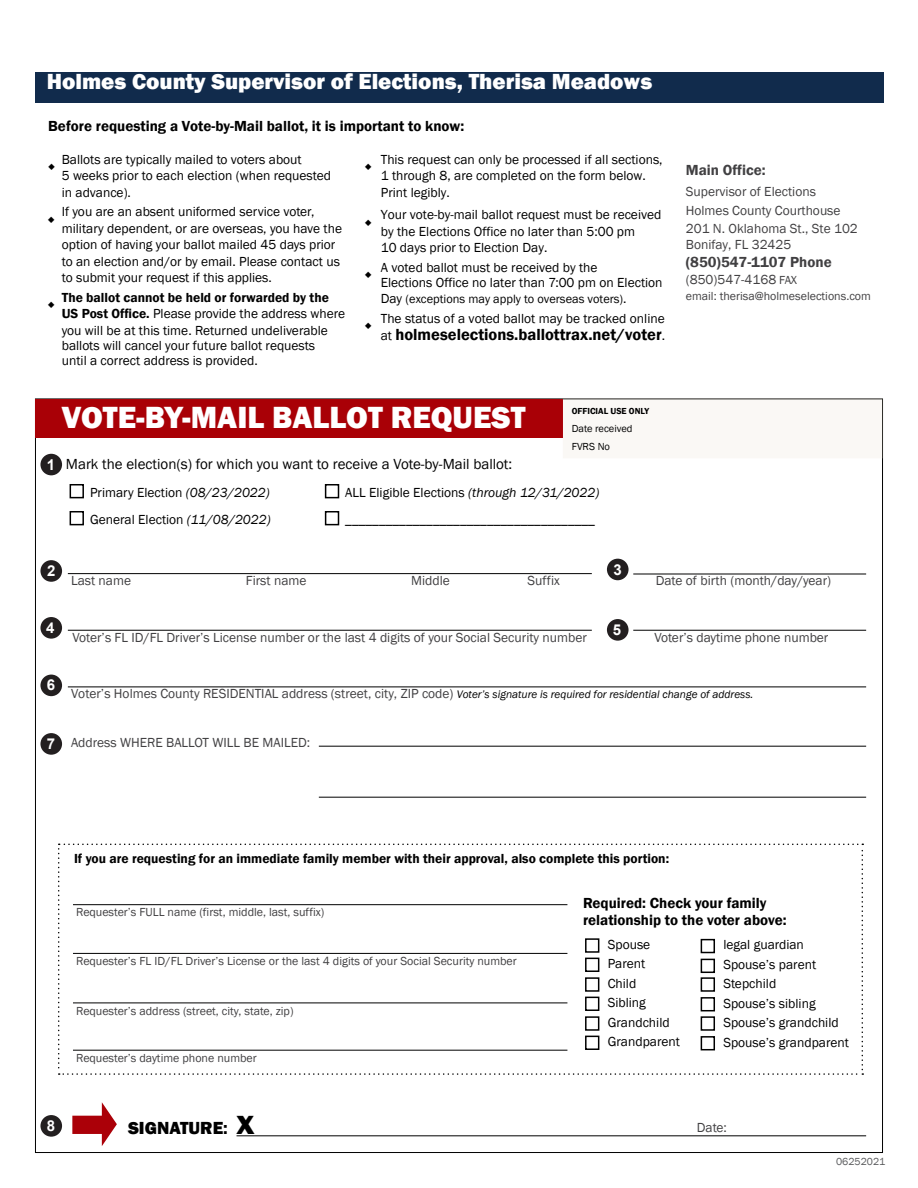
<style>
.page{position:relative;width:918px;height:1188px;background:#fff}
.page>*{position:absolute;margin:0;border:0;box-sizing:border-box;transform-origin:0 0}
.t1{font:800 31.5px "Franklin Gothic";color:#fff}
.t2{font:800 22.5px "Franklin Gothic";color:#fff}
.t3{font:800 18px "Franklin Gothic";color:#000}
.t4{font:600 16.5px "Franklin Gothic";color:#000}
.t5{font:600 15px/16.5px "Franklin Gothic";color:#000}
.t6{font:15px "Franklin Gothic";color:#000}
.t7{font:600 15px "Franklin Gothic";color:#414042}
.t8{font:700 15px "Arial";color:#fff}
.t9{font:13.5px/16.5px "Franklin Gothic";color:#000}
.t10{font:13.5px/18.5px "Franklin Gothic";color:#414042}
.t11{font:600 13.5px "Franklin Gothic";color:#000}
.t12{font:12.3px "Franklin Gothic";color:#000}
.t13{font:12px "Franklin Gothic";color:#414042}
.t14{font:10.5px/18px "Franklin Gothic";color:#000}
.t15{font:10.5px "Franklin Gothic";color:#58595b}
.t16{font:600 9px "Franklin Gothic";color:#000}
.s1{font-weight:600}
.s2{font-size:13.5px}
.s3{font-weight:400;font-size:13.5px}
.s4{font-family:"Arial";font-weight:700;color:#fff}
.s5{font-style:italic}
.s6{font-size:12px}
.s7{font-style:italic;font-size:11.25px;color:#000}
.s8{font-size:27px}
</style>
<div class="page">
<div style="left:35px;top:72px;width:848px;height:31px;background:#112b4c"></div>
<svg style="left:58px;top:844px;width:805px;height:231px"></svg>
<div style="left:35px;top:399px;width:528px;height:38px;background:#a90006"></div>
<hr style="left:68px;top:573px;width:524px;height:1px;background:#000">
<hr style="left:68px;top:630px;width:524px;height:1px;background:#000">
<hr style="left:68px;top:687px;width:798px;height:1px;background:#000">
<hr style="left:237px;top:1135px;width:629px;height:1px;background:#000">
<svg style="left:72px;top:1102px;width:45px;height:44px"></svg>
<div style="left:563px;top:399px;width:320px;height:59px;background:#faf8f5;border:1px solid #e6dfcd"></div>
<hr style="left:319px;top:746px;width:547px;height:1px;background:#000">
<div style="left:40px;top:560px;width:22px;height:22px;background:#231f20;border-radius:50%"></div>
<div style="left:40px;top:454px;width:22px;height:21px;background:#231f20;border-radius:50%"></div>
<div style="left:607px;top:559px;width:22px;height:21px;background:#231f20;border-radius:50%"></div>
<div style="left:40px;top:617px;width:22px;height:22px;background:#231f20;border-radius:50%"></div>
<div style="left:607px;top:619px;width:22px;height:22px;background:#231f20;border-radius:50%"></div>
<div style="left:40px;top:675px;width:22px;height:21px;background:#231f20;border-radius:50%"></div>
<svg style="left:324px;top:484px;width:276px;height:469px"></svg>
<hr style="left:73px;top:1003px;width:494px;height:1px;background:#000">
<hr style="left:73px;top:1050px;width:494px;height:1px;background:#000">
<div style="left:585px;top:958px;width:14px;height:14px;border:2px solid #000"></div>
<div style="left:701px;top:977px;width:14px;height:15px;border:2px solid #000"></div>
<hr style="left:633px;top:630px;width:233px;height:1px;background:#000">
<hr style="left:633px;top:574px;width:233px;height:1px;background:#000">
<div style="left:40px;top:733px;width:22px;height:22px;background:#231f20;border-radius:50%"></div>
<div style="left:40px;top:1115px;width:22px;height:22px;background:#231f20;border-radius:50%"></div>
<div style="left:70px;top:484px;width:14px;height:14px;border:2px solid #000"></div>
<div style="left:70px;top:511px;width:14px;height:14px;border:2px solid #000"></div>
<div style="left:585px;top:977px;width:14px;height:15px;border:2px solid #000"></div>
<div style="left:585px;top:997px;width:14px;height:14px;border:2px solid #000"></div>
<div style="left:701px;top:1016px;width:14px;height:15px;border:2px solid #000"></div>
<div style="left:701px;top:997px;width:14px;height:14px;border:2px solid #000"></div>
<div style="left:585px;top:1016px;width:14px;height:15px;border:2px solid #000"></div>
<div style="left:585px;top:1036px;width:14px;height:14px;border:2px solid #000"></div>
<div style="left:701px;top:939px;width:14px;height:14px;border:2px solid #000"></div>
<div style="left:701px;top:1036px;width:14px;height:14px;border:2px solid #000"></div>
<div style="left:701px;top:959px;width:14px;height:14px;border:2px solid #000"></div>
<hr style="left:73px;top:953px;width:494px;height:1px;background:#000">
<hr style="left:73px;top:904px;width:494px;height:1px;background:#000">
<div style="left:325px;top:511px;width:14px;height:14px;border:2px solid #000"></div>
<hr style="left:319px;top:797px;width:547px;height:1px;background:#000">
<h2 class="t2" style="left:47px;top:67px;width:607px">Holmes County Supervisor of Elections, Therisa Meadows</h2>
<p class="t5" style="left:48px;top:118px;width:418px">Before requesting a Vote-by-Mail ballot, it is important to know:</p>
<p class="t9" style="left:62px;top:151px;width:271px">Ballots are typically mailed to voters about<br>5 weeks prior to each election (when requested in advance).</p>
<p class="t9" style="left:62px;top:204px;width:282px">If you are an absent uniformed service voter, military dependent, or are overseas, you have the option of having your ballot mailed 45 days prior to an election and/or by email. Please contact us to submit your request if this applies.</p>
<p class="t9" style="left:62px;top:289px;width:285px"><span class="s1">The ballot cannot be held or forwarded by the<br>US Post Office.</span> Please provide the address where you will be at this time. Returned undeliverable</p>
<p class="t9" style="left:381px;top:151px;width:283px">This request can only be processed if all sections,<br>1 through 8, are completed on the form below.<br>Print legibly.</p>
<p class="t9" style="left:381px;top:207px;width:282px">Your vote-by-mail ballot request must be received by the Elections Office no later than 5:00 pm<br>10 days prior to Election Day.</p>
<p class="t9" style="left:381px;top:260px;width:283px;line-height:15.8px">A voted ballot must be received by the<br>Elections Office no later than 7:00 pm on Election</p>
<p class="t12" style="left:381px;top:292px;width:247px"><span class="s2">Day</span> (exceptions may apply to overseas voters)<span class="s2">.</span></p>
<p class="t9" style="left:381px;top:310px;width:286px">The status of a voted ballot may be tracked online</p>
<p class="t4" style="left:381px;top:324px;width:286px"><span class="s3">at</span> holmeselections.ballottrax.net/voter<span class="s3">.</span></p>
<p class="t9" style="left:62px;top:338px;width:255px;line-height:15px">ballots will cancel your future ballot requests until a correct address is provided.</p>
<h1 class="t1" style="left:62px;top:397px;width:465px">VOTE-BY-MAIL BALLOT REQUEST</h1>
<p class="t6" style="left:47px;top:454px;width:467px"><span class="s4">1</span> Mark the election(s) for which you want to receive a Vote-by-Mail ballot:</p>
<p class="t16" style="left:572px;top:405px;width:79px">OFFICIAL USE ONLY</p>
<p class="t14" style="left:572px;top:420px;width:62px">Date received<br>FVRS No</p>
<p class="t9" style="left:90px;top:479px;width:182px;line-height:27px">Primary Election <span class="s5">(08/23/2022)<br></span>General Election <span class="s5">(11/08/2022)</span></p>
<p class="t9" style="left:345px;top:484px;width:256px">ALL Eligible Elections <span class="s5">(through 12/31/2022)</span></p>
<p class="t9" style="left:345px;top:511px;width:251px">_____________________________________</p>
<p class="t7" style="left:686px;top:160px;width:81px">Main Office:</p>
<p class="t10" style="left:686px;top:183px;width:174px">Supervisor of Elections<br>Holmes County Courthouse<br>201 N. Oklahoma St., Ste 102</p>
<p class="t10" style="left:686px;top:236px;width:107px">Bonifay, FL 32425</p>
<p class="t7" style="left:686px;top:253px;width:147px">(850)547-1107 Phone</p>
<p class="t10" style="left:686px;top:270px;width:113px">(850)547-4168 <span class="s6">FAX</span></p>
<p class="t13" style="left:686px;top:288px;width:187px">email: therisa@holmeselections.com</p>
<p class="t8" style="left:47px;top:560px;width:10px">2</p>
<p class="t10" style="left:71px;top:572px;width:62px">Last name</p>
<p class="t10" style="left:246px;top:572px;width:62px">First name</p>
<p class="t10" style="left:411px;top:572px;width:40px">Middle</p>
<p class="t10" style="left:528px;top:572px;width:34px">Suffix</p>
<p class="t8" style="left:614px;top:559px;width:10px">3</p>
<p class="t10" style="left:656px;top:572px;width:177px">Date of birth (month/day/year)</p>
<p class="t8" style="left:46px;top:617px;width:10px">4</p>
<p class="t8" style="left:613px;top:619px;width:10px">5</p>
<p class="t10" style="left:73px;top:628px;width:516px">Voter’s FL ID/FL Driver’s License number or the last 4 digits of your Social Security number</p>
<p class="t10" style="left:654px;top:628px;width:175px">Voter’s daytime phone number</p>
<p class="t8" style="left:47px;top:674px;width:10px">6</p>
<p class="t8" style="left:47px;top:733px;width:10px">7</p>
<p class="t10" style="left:71px;top:685px;width:684px">Voter’s Holmes County RESIDENTIAL address (street, city, ZIP code) <span class="s7">Voter’s signature is required for residential change of address.</span></p>
<p class="t10" style="left:71px;top:733px;width:241px">Address WHERE BALLOT WILL BE MAILED:</p>
<p class="t11" style="left:74px;top:851px;width:597px">If you are requesting for an immediate family member with their approval, also complete this portion:</p>
<p class="t13" style="left:76px;top:905px;width:250px">Requester’s FULL name (first, middle, last, suffix)</p>
<p class="t13" style="left:76px;top:954px;width:442px">Requester’s FL ID/FL Driver’s License or the last 4 digits of your Social Security number</p>
<p class="t13" style="left:76px;top:1003px;width:219px">Requester’s address (street, city, state, zip)</p>
<p class="t13" style="left:76px;top:1050px;width:182px">Requester’s daytime phone number</p>
<p class="t5" style="left:583px;top:895px;width:205px">Required: Check your family relationship to the voter above:</p>
<p class="t9" style="left:608px;top:936px;width:44px">Spouse</p>
<p class="t9" style="left:723px;top:937px;width:82px">legal guardian</p>
<p class="t9" style="left:608px;top:956px;width:39px">Parent</p>
<p class="t9" style="left:723px;top:957px;width:94px">Spouse’s parent</p>
<p class="t9" style="left:608px;top:974px;width:40px;line-height:19.2px">Child<br>Sibling</p>
<p class="t9" style="left:723px;top:975px;width:54px">Stepchild</p>
<p class="t9" style="left:723px;top:995px;width:94px">Spouse’s sibling</p>
<p class="t9" style="left:608px;top:1013px;width:74px;line-height:19.2px">Grandchild<br>Grandparent</p>
<p class="t9" style="left:723px;top:1014px;width:117px">Spouse’s grandchild</p>
<p class="t9" style="left:723px;top:1034px;width:127px">Spouse’s grandparent</p>
<p class="t8" style="left:47px;top:1115px;width:10px">8</p>
<h3 class="t3" style="left:128px;top:1116px;width:128px">SIGNATURE<span class="s1">:</span> <span class="s8">X</span></h3>
<p class="t10" style="left:697px;top:1119px;width:32px">Date:</p>
<p class="t15" style="left:836px;top:1155px;width:51px">06252021</p>
</div>
